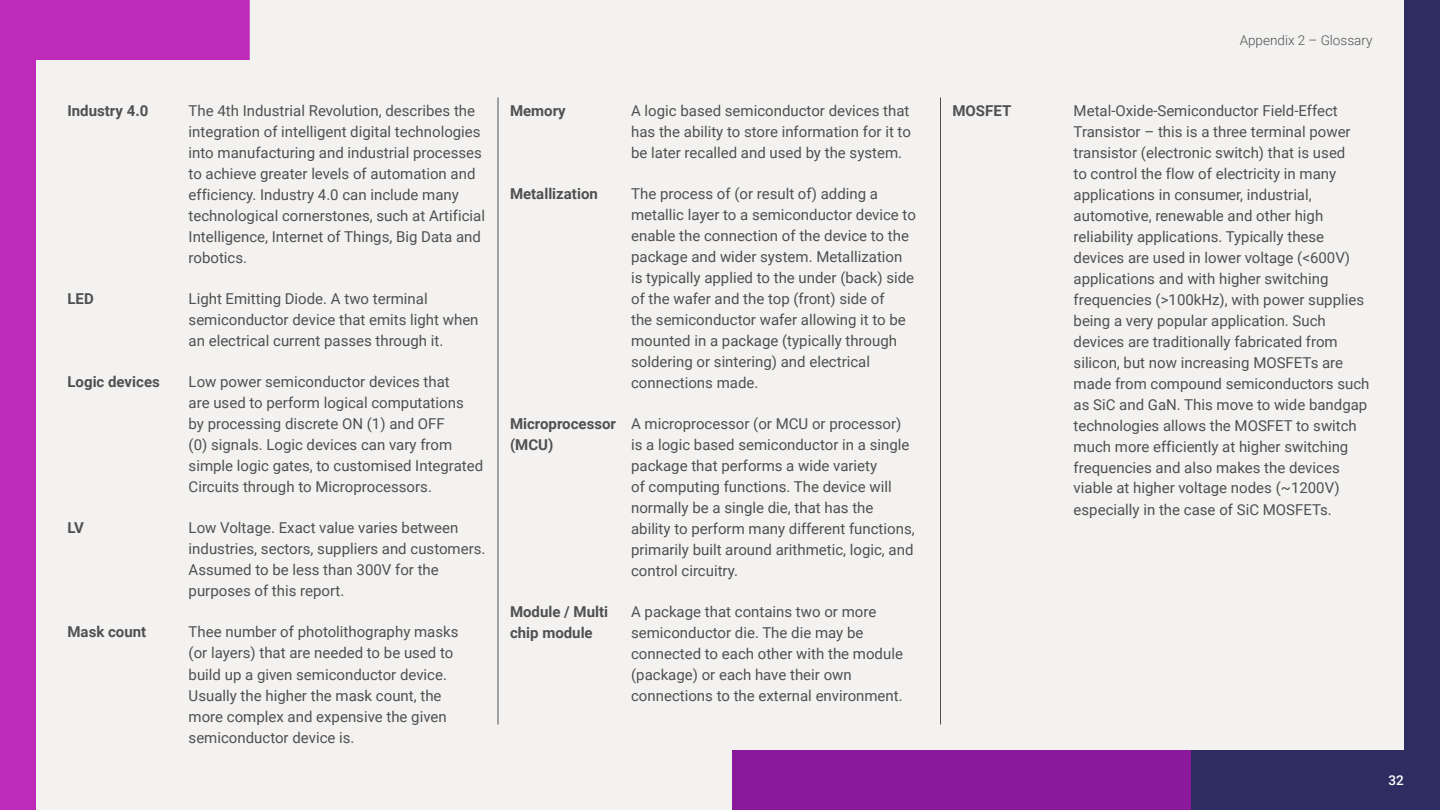
<style>
.page{position:relative;width:1440px;height:810px;background:#f3f2f1}
.page>*{position:absolute;margin:0;border:0;box-sizing:border-box;transform-origin:0 0}
.t1{font:15px/21px "Roboto";color:#505050}
.t2{font:700 15px/21px "Roboto";color:#505050}
.t3{font:300 13.5px "Roboto";color:#505050}
.t4{font:500 13.5px "Roboto";color:#fff}
</style>
<div class="page">
<svg style="left:1191px;top:0;width:249px;height:810px"></svg>
<svg style="left:0;top:0;width:250px;height:810px"></svg>
<div style="left:732px;top:750px;width:459px;height:60px;background:#8a1a9b"></div>
<hr style="left:498px;top:98px;width:1px;height:626px;background:#505050">
<hr style="left:940px;top:98px;width:1px;height:626px;background:#505050">
<p class="t2" style="left:68px;top:99px;width:82px">Industry 4.0</p>
<p class="t1" style="left:189px;top:99px;width:298px">The 4th Industrial Revolution, describes the integration of intelligent digital technologies into manufacturing and industrial processes to achieve greater levels of automation and efficiency. Industry 4.0 can include many technological cornerstones, such at Artificial Intelligence, Internet of Things, Big Data and robotics.</p>
<p class="t2" style="left:68px;top:287px;width:28px">LED</p>
<p class="t1" style="left:189px;top:287px;width:291px">Light Emitting Diode. A two terminal semiconductor device that emits light when an electrical current passes through it.</p>
<p class="t2" style="left:68px;top:371px;width:94px">Logic devices</p>
<p class="t1" style="left:189px;top:371px;width:296px">Low power semiconductor devices that<br>are used to perform logical computations<br>by processing discrete ON (1) and OFF<br>(0) signals. Logic devices can vary from simple logic gates, to customised Integrated Circuits through to Microprocessors.</p>
<p class="t2" style="left:68px;top:517px;width:18px">LV</p>
<p class="t1" style="left:189px;top:517px;width:298px">Low Voltage. Exact value varies between industries, sectors, suppliers and customers.<br>Assumed to be less than 300V for the purposes of this report.</p>
<p class="t2" style="left:68px;top:621px;width:80px">Mask count</p>
<p class="t1" style="left:189px;top:621px;width:271px">Thee number of photolithography masks (or layers) that are needed to be used to build up a given semiconductor device.<br>Usually the higher the mask count, the more complex and expensive the given semiconductor device is.</p>
<p class="t2" style="left:510px;top:99px;width:57px">Memory</p>
<p class="t1" style="left:631px;top:99px;width:281px;text-align:justify">A logic based semiconductor devices that has the ability to store information for it to be later recalled and used by the system.</p>
<p class="t2" style="left:510px;top:182px;width:89px">Metallization</p>
<p class="t1" style="left:631px;top:182px;width:286px">The process of (or result of) adding a metallic layer to a semiconductor device to enable the connection of the device to the package and wider system. Metallization is typically applied to the under (back) side of the wafer and the top (front) side of<br>the semiconductor wafer allowing it to be mounted in a package (typically through soldering or sintering) and electrical connections made.</p>
<p class="t2" style="left:510px;top:413px;width:108px">Microprocessor (MCU)</p>
<p class="t1" style="left:631px;top:413px;width:285px">A microprocessor (or MCU or processor) is a logic based semiconductor in a single package that performs a wide variety<br>of computing functions. The device will normally be a single die, that has the ability to perform many different functions, primarily built around arithmetic, logic, and control circuitry.</p>
<p class="t2" style="left:510px;top:601px;width:100px">Module / Multi chip module</p>
<p class="t1" style="left:631px;top:601px;width:273px">A package that contains two or more semiconductor die. The die may be connected to each other with the module (package) or each have their own connections to the external environment.</p>
<p class="t3" style="left:1240px;top:31px;width:134px">Appendix 2 – Glossary</p>
<p class="t2" style="left:952px;top:99px;width:60px">MOSFET</p>
<p class="t1" style="left:1074px;top:99px;width:297px">Metal-Oxide-Semiconductor Field-Effect Transistor – this is a three terminal power transistor (electronic switch) that is used<br>to control the flow of electricity in many applications in consumer, industrial, automotive, renewable and other high reliability applications. Typically these devices are used in lower voltage (&lt;600V) applications and with higher switching frequencies (&gt;100kHz), with power supplies being a very popular application. Such devices are traditionally fabricated from silicon, but now increasing MOSFETs are made from compound semiconductors such as SiC and GaN. This move to wide bandgap technologies allows the MOSFET to switch much more efficiently at higher switching frequencies and also makes the devices viable at higher voltage nodes (~1200V) especially in the case of SiC MOSFETs.</p>
<p class="t4" style="left:1389px;top:771px;width:17px">32</p>
</div>
